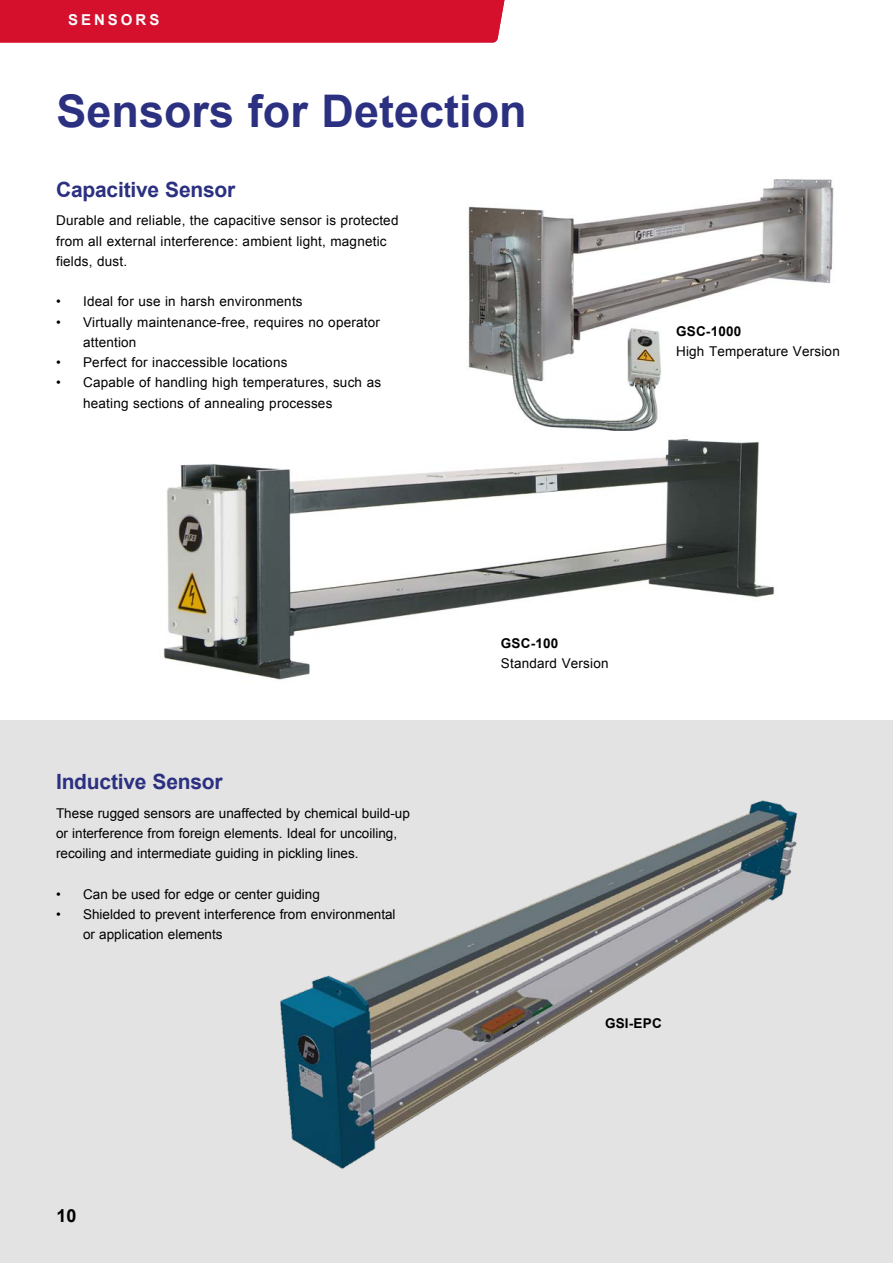
<style>
.page{position:relative;width:893px;height:1263px;background:#fff}
.page>*{position:absolute;margin:0;border:0;box-sizing:border-box;transform-origin:0 0}
.t1{font:700 45px "Arial";color:#2b3080}
.t2{font:700 21px "Arial";letter-spacing:-.01em;color:#2b3080}
.t3{font:700 18px "Arial";color:#000}
.t4{font:700 15px "Arial";letter-spacing:.2em;color:#fff}
.t5{font:13.5px/20.2px "Arial";letter-spacing:.015em;color:#000}
.t6{font:700 13.5px "Arial";letter-spacing:.015em;color:#000}
</style>
<div class="page">
<div style="left:0;top:720px;width:893px;height:543px;background:#e3e3e3"></div>
<img style="left:280px;top:800px;width:518px;height:369px">
<img style="left:467px;top:179px;width:367px;height:252px">
<img style="left:163px;top:439px;width:612px;height:241px">
<div style="left:0;top:0;width:505px;height:43px;background:#d5102d"></div>
<p class="t4" style="left:68px;top:10px;width:93px">SENSORS</p>
<h1 class="t1" style="left:57px;top:82px;width:472px">Sensors for Detection</h1>
<h2 class="t2" style="left:56px;top:175px;width:181px">Capacitive Sensor</h2>
<p class="t5" style="left:56px;top:211px;width:344px">Durable and reliable, the capacitive sensor is protected from all external interference: ambient light, magnetic fields, dust.</p>
<p class="t5" style="left:56px;top:292px;width:248px">• Ideal for use in harsh environments</p>
<p class="t5" style="left:83px;top:312px;width:298px;text-indent:-27px">• Virtually maintenance-free, requires no operator attention</p>
<p class="t5" style="left:56px;top:352px;width:233px">• Perfect for inaccessible locations</p>
<p class="t5" style="left:83px;top:373px;width:300px;text-indent:-27px">• Capable of handling high temperatures, such as heating sections of annealing processes</p>
<p class="t6" style="left:676px;top:323px;width:67px">GSC-1000</p>
<p class="t5" style="left:676px;top:342px;width:165px">High Temperature Version</p>
<h2 class="t2" style="left:56px;top:768px;width:168px">Inductive Sensor</h2>
<p class="t5" style="left:56px;top:803px;width:355px">These rugged sensors are unaffected by chemical build-up or interference from foreign elements. Ideal for uncoiling, recoiling and intermediate guiding in pickling lines.</p>
<p class="t5" style="left:56px;top:884px;width:265px">• Can be used for edge or center guiding</p>
<p class="t5" style="left:83px;top:904px;width:314px;text-indent:-27px">• Shielded to prevent interference from environmental or application elements</p>
<h3 class="t3" style="left:57px;top:1204px;width:22px">10</h3>
<p class="t6" style="left:501px;top:634px;width:59px">GSC-100</p>
<p class="t5" style="left:501px;top:653px;width:109px">Standard Version</p>
<p class="t6" style="left:605px;top:1015px;width:58px">GSI-EPC</p>
</div>
